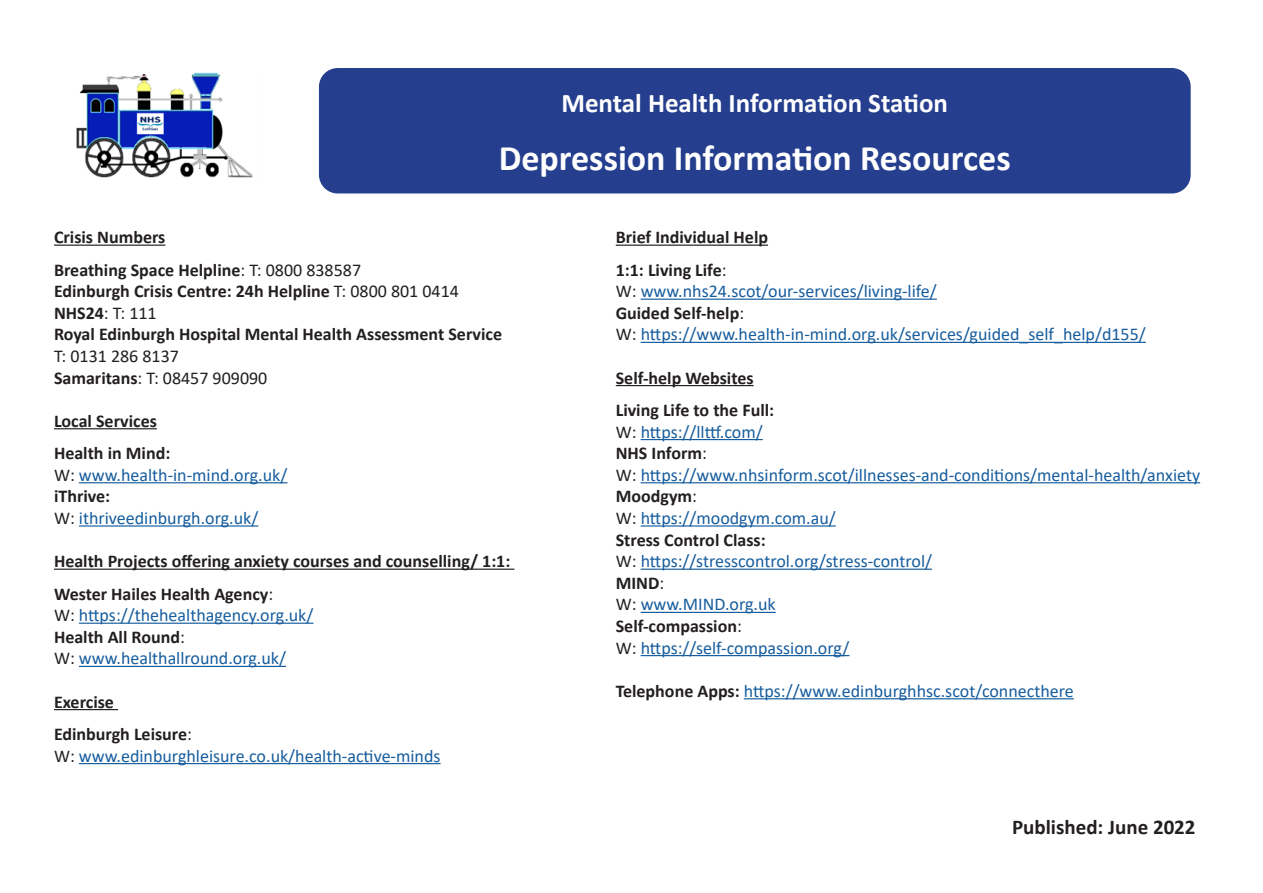
<style>
.page{position:relative;width:1263px;height:893px;background:#fff}
.page>*{position:absolute;margin:0;border:0;box-sizing:border-box;transform-origin:0 0}
.t1{font:700 36px "Calibri";color:#fff}
.t2{font:700 27px "Calibri";color:#fff}
.t3{font:700 21px "Calibri";color:#231f20}
.t4{font:18px/21.6px "Calibri";color:#175d9e}
.t5{font:700 18px/21.6px "Calibri";color:#231f20}
.t6{font:18px/21.6px "Calibri";color:#231f20}
.s1{font-weight:400}
.s2{font-weight:700}
.s3{font-weight:700;color:#231f20}
.s4{color:#231f20}
</style>
<div class="page">
<div style="left:320px;top:69px;width:870px;height:124px;background:#253f8e;border-radius:18px"></div>
<div style="left:319px;top:68px;width:872px;height:125px;border:2px solid #253f8e;border-radius:18px"></div>
<img style="left:76px;top:72px;width:177px;height:106px">
<hr style="left:54px;top:245px;width:111px;height:1px;background:#231f20">
<hr style="left:54px;top:428px;width:103px;height:1px;background:#231f20">
<hr style="left:79px;top:482px;width:208px;height:1px;background:#175d9e">
<hr style="left:79px;top:525px;width:179px;height:2px;background:#175d9e">
<hr style="left:54px;top:569px;width:460px;height:1px;background:#231f20">
<hr style="left:79px;top:623px;width:234px;height:1px;background:#175d9e">
<hr style="left:79px;top:666px;width:207px;height:1px;background:#175d9e">
<hr style="left:54px;top:709px;width:64px;height:1px;background:#231f20">
<hr style="left:79px;top:763px;width:362px;height:1px;background:#175d9e">
<hr style="left:616px;top:245px;width:152px;height:1px;background:#231f20">
<hr style="left:641px;top:299px;width:296px;height:1px;background:#175d9e">
<hr style="left:641px;top:342px;width:505px;height:1px;background:#175d9e">
<hr style="left:616px;top:385px;width:138px;height:1px;background:#231f20">
<hr style="left:641px;top:439px;width:122px;height:1px;background:#175d9e">
<hr style="left:641px;top:482px;width:559px;height:1px;background:#175d9e">
<hr style="left:641px;top:525px;width:195px;height:2px;background:#175d9e">
<hr style="left:641px;top:569px;width:291px;height:1px;background:#175d9e">
<hr style="left:641px;top:612px;width:135px;height:1px;background:#175d9e">
<hr style="left:641px;top:655px;width:208px;height:1px;background:#175d9e">
<hr style="left:744px;top:698px;width:330px;height:1px;background:#175d9e">
<p class="t2" style="left:561px;top:84px;width:388px">Mental Health Information Station</p>
<p class="t1" style="left:499px;top:132px;width:514px">Depression Information Resources</p>
<p class="t5" style="left:54px;top:226px;width:113px">Crisis Numbers</p>
<p class="t5" style="left:54px;top:258px;width:406px">Breathing Space Helpline<span class="s1">: T: 0800 838587<br></span>Edinburgh Crisis Centre: 24h Helpline <span class="s1">T: 0800 801 0414</span></p>
<p class="t5" style="left:54px;top:302px;width:450px">NHS24<span class="s1">: T: 111<br></span>Royal Edinburgh Hospital Mental Health Assessment Service</p>
<p class="t6" style="left:54px;top:345px;width:215px">T: 0131 286 8137<br><span class="s2">Samaritans</span>: T: 08457 909090</p>
<p class="t5" style="left:54px;top:410px;width:104px">Local Services</p>
<p class="t4" style="left:54px;top:442px;width:235px"><span class="s3">Health in Mind:<br></span><span class="s4">W:</span> www.health-in-mind.org.uk/ <span class="s3">iThrive:<br></span><span class="s4">W:</span> ithriveedinburgh.org.uk/</p>
<p class="t5" style="left:54px;top:550px;width:458px">Health Projects offering anxiety courses and counselling/ 1:1:</p>
<p class="t4" style="left:54px;top:582px;width:261px"><span class="s3">Wester Hailes Health Agency</span><span class="s4">:<br>W:</span> https://thehealthagency.org.uk/</p>
<p class="t4" style="left:54px;top:625px;width:234px"><span class="s3">Health All Round</span><span class="s4">:<br>W:</span> www.healthallround.org.uk/</p>
<p class="t5" style="left:54px;top:690px;width:62px">Exercise</p>
<p class="t4" style="left:54px;top:723px;width:388px"><span class="s3">Edinburgh Leisure</span><span class="s4">:<br>W:</span> www.edinburghleisure.co.uk/health-active-minds</p>
<p class="t5" style="left:616px;top:226px;width:154px">Brief Individual Help</p>
<p class="t4" style="left:616px;top:258px;width:532px"><span class="s3">1:1: Living Life</span><span class="s4">:<br>W:</span> www.nhs24.scot/our-services/living-life/<br><span class="s3">Guided Self-help</span><span class="s4">:<br>W:</span> https://www.health-in-mind.org.uk/services/guided_self_help/d155/</p>
<p class="t5" style="left:616px;top:366px;width:139px">Self-help Websites</p>
<p class="t4" style="left:616px;top:399px;width:586px"><span class="s3">Living Life to the Full:<br></span><span class="s4">W:</span> https://llttf.com/<br><span class="s3">NHS Inform</span><span class="s4">:<br>W:</span> https://www.nhsinform.scot/illnesses-and-conditions/mental-health/anxiety</p>
<p class="t4" style="left:616px;top:485px;width:318px"><span class="s3">Moodgym</span><span class="s4">:<br>W:</span> https://moodgym.com.au/<br><span class="s3">Stress Control Class:<br></span><span class="s4">W:</span> https://stresscontrol.org/stress-control/<br><span class="s3">MIND</span><span class="s4">:<br>W:</span> www.MIND.org.uk<br><span class="s3">Self-compassion</span><span class="s4">:<br>W:</span> https://self-compassion.org/</p>
<p class="t4" style="left:616px;top:679px;width:460px"><span class="s3">Telephone Apps:</span> https://www.edinburghhsc.scot/connecthere</p>
<p class="t3" style="left:1012px;top:812px;width:185px">Published: June 2022</p>
</div>
